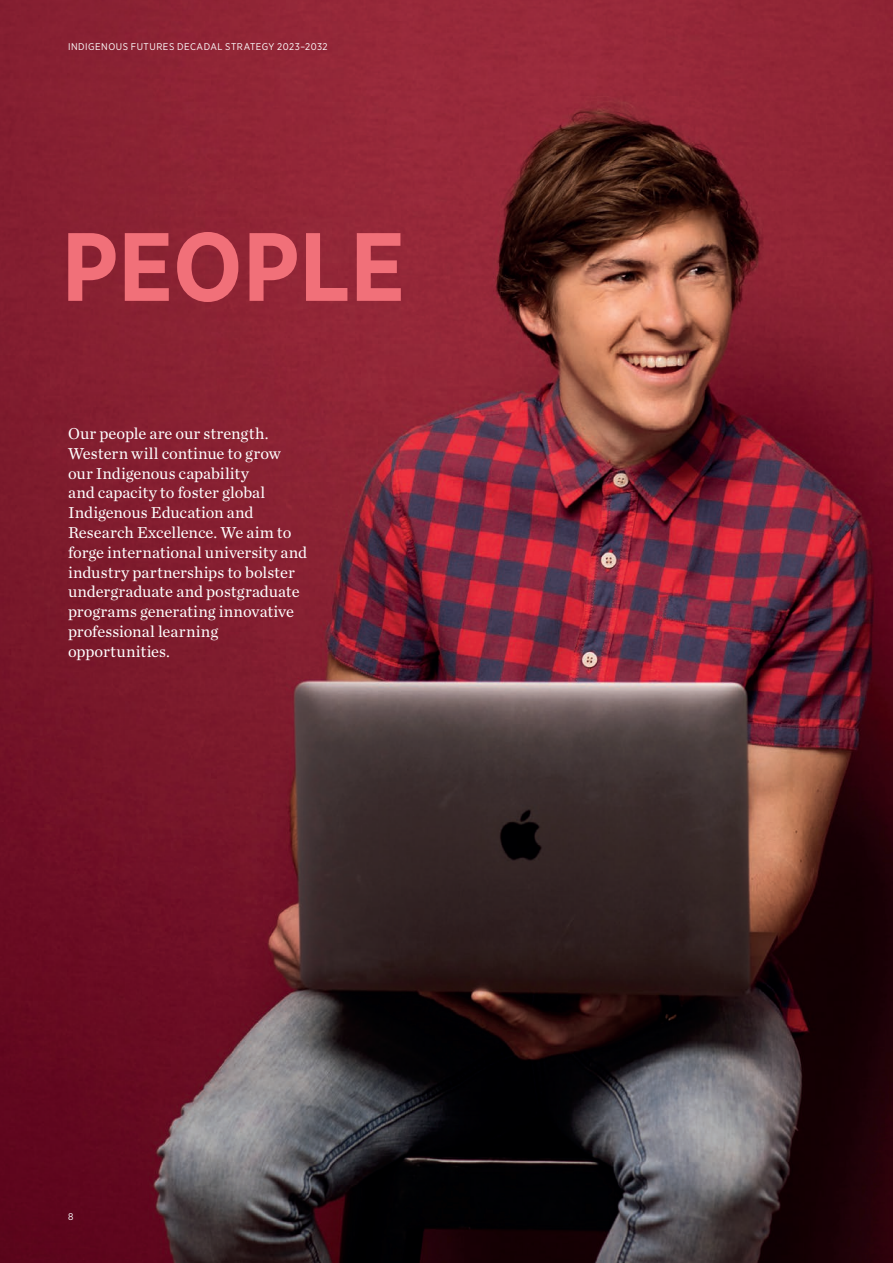
<style>
.page{position:relative;width:893px;height:1263px;background:#fff}
.page>*{position:absolute;margin:0;border:0;box-sizing:border-box;transform-origin:0 0}
.t1{font:700 96.75px "Gotham Narrow";color:#f17079}
.t2{font:16.5px/19.8px "Chronicle Text G1";color:#fff}
.t3{font:9.75px "Gotham Narrow";letter-spacing:.05em;color:#fff}
</style>
<div class="page">
<img style="left:0;top:0;width:893px;height:1263px">
<p class="t3" style="left:68px;top:41px;width:261px">INDIGENOUS FUTURES DECADAL STRATEGY 2023–2032</p>
<h1 class="t1" style="left:62px;top:205px;width:345px">PEOPLE</h1>
<p class="t2" style="left:68px;top:423px;width:241px">Our people are our strength.<br>Western will continue to grow our Indigenous capability<br>and capacity to foster global<br>Indigenous Education and<br>Research Excellence. We aim to forge international university and industry partnerships to bolster undergraduate and postgraduate programs generating innovative professional learning opportunities.</p>
<p class="t3" style="left:68px;top:1211px;width:7px">8</p>
</div>
